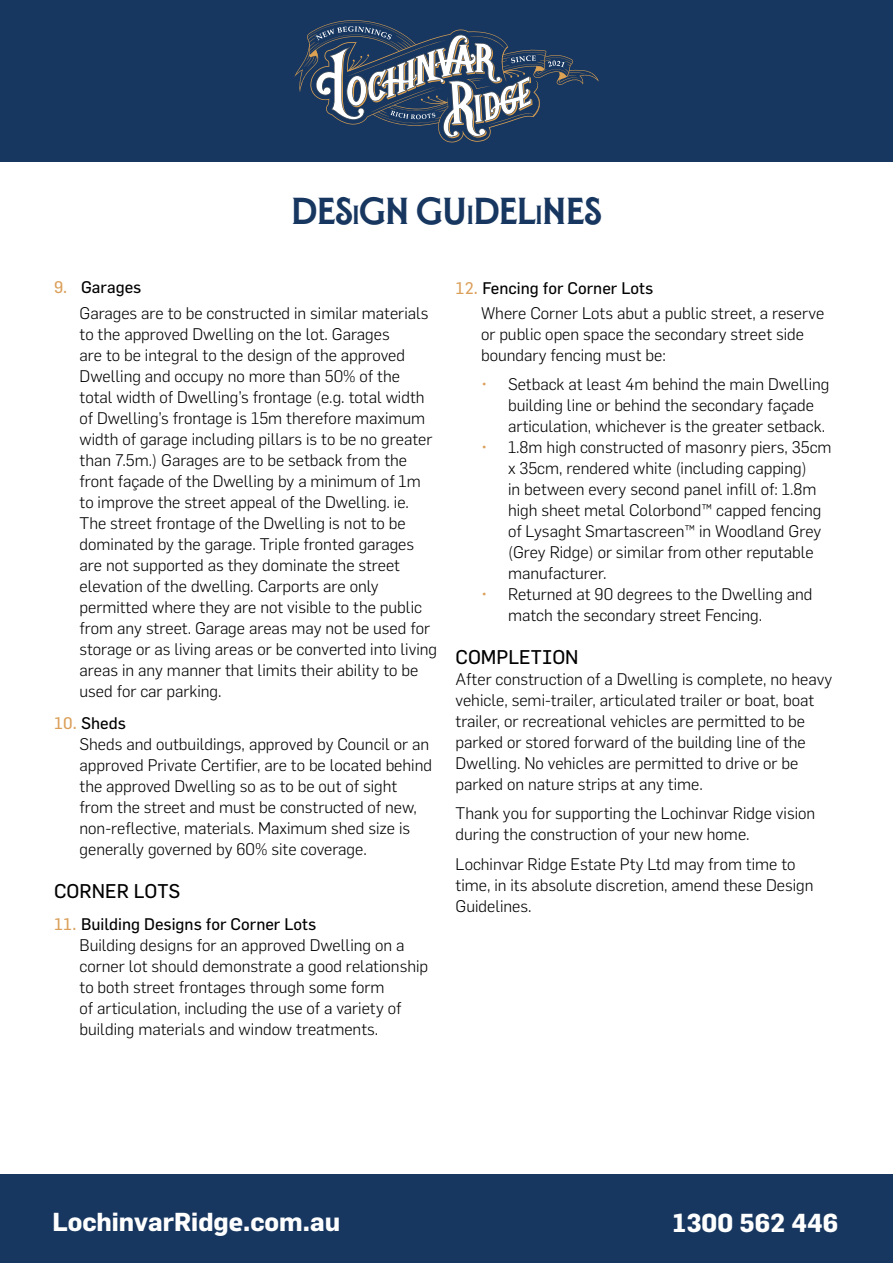
<style>
.page{position:relative;width:893px;height:1263px;background:#fff}
.page>*{position:absolute;margin:0;border:0;box-sizing:border-box;transform-origin:0 0}
.t1{font:37.5px "Montecatini Pro Stretto Ultra";color:#173760}
.t2{font:700 25.5px "Flama";color:#fff}
.t3{font:19.5px "Flama";color:#000}
.t4{font:300 16.5px/21px "Flama";color:#000}
.s1{font-size:26.25px}
.s2{font-weight:400;color:#db9f5a}
.s3{font-weight:400}
</style>
<div class="page">
<div style="left:0;top:0;width:893px;height:162px;background:#173760"></div>
<svg style="left:294px;top:20px;width:305px;height:122px"></svg>
<div style="left:0;top:1174px;width:893px;height:89px;background:#173760"></div>
<h1 class="t1" style="left:292px;top:189px;width:311px">DES<span class="s1">I</span>GN GU<span class="s1">I</span>DEL<span class="s1">I</span>NES</h1>
<p class="t4" style="left:80px;top:274px;width:350px;line-height:25.2px;text-indent:-26px"><span class="s2">9.</span> <span class="s3">Garages<br></span>Garages are to be constructed in similar materials</p>
<p class="t4" style="left:80px;top:322px;width:359px">to the approved Dwelling on the lot. Garages<br>are to be integral to the design of the approved Dwelling and occupy no more than 50% of the total width of Dwelling’s frontage (e.g. total width of Dwelling’s frontage is 15m therefore maximum width of garage including pillars is to be no greater than 7.5m.) Garages are to be setback from the front façade of the Dwelling by a minimum of 1m to improve the street appeal of the Dwelling. ie.<br>The street frontage of the Dwelling is not to be dominated by the garage. Triple fronted garages are not supported as they dominate the street elevation of the dwelling. Carports are only permitted where they are not visible to the public from any street. Garage areas may not be used for storage or as living areas or be converted into living areas in any manner that limits their ability to be used for car parking.</p>
<p class="t4" style="left:80px;top:712px;width:354px;text-indent:-26px"><span class="s2">10.</span> <span class="s3">Sheds<br></span>Sheds and outbuildings, approved by Council or an approved Private Certifier, are to be located behind the approved Dwelling so as to be out of sight from the street and must be constructed of new, non-reflective, materials. Maximum shed size is generally governed by 60% site coverage.</p>
<p class="t3" style="left:54px;top:879px;width:128px">CORNER LOTS</p>
<p class="t4" style="left:80px;top:913px;width:350px;text-indent:-26px"><span class="s2">11.</span> <span class="s3">Building Designs for Corner Lots<br></span>Building designs for an approved Dwelling on a corner lot should demonstrate a good relationship to both street frontages through some form<br>of articulation, including the use of a variety of building materials and window treatments.</p>
<p class="t4" style="left:481px;top:274px;width:345px;line-height:25.2px;text-indent:-26px"><span class="s2">12.</span> <span class="s3">Fencing for Corner Lots<br></span>Where Corner Lots abut a public street, a reserve</p>
<p class="t4" style="left:481px;top:322px;width:325px">or public open space the secondary street side boundary fencing must be:</p>
<p class="t4" style="left:508px;top:373px;width:323px;text-indent:-27px"><span class="s2">•</span> Setback at least 4m behind the main Dwelling building line or behind the secondary façade articulation, whichever is the greater setback.</p>
<p class="t4" style="left:508px;top:436px;width:325px;text-indent:-27px"><span class="s2">•</span> 1.8m high constructed of masonry piers, 35cm x 35cm, rendered white (including capping)<br>in between every second panel infill of: 1.8m high sheet metal Colorbond™ capped fencing of Lysaght Smartascreen™ in Woodland Grey (Grey Ridge) or similar from other reputable manufacturer.</p>
<p class="t4" style="left:508px;top:583px;width:306px;text-indent:-27px"><span class="s2">•</span> Returned at 90 degrees to the Dwelling and match the secondary street Fencing.</p>
<p class="t3" style="left:455px;top:645px;width:125px">COMPLETION</p>
<p class="t4" style="left:455px;top:667px;width:378px">After construction of a Dwelling is complete, no heavy vehicle, semi-trailer, articulated trailer or boat, boat trailer, or recreational vehicles are permitted to be parked or stored forward of the building line of the Dwelling. No vehicles are permitted to drive or be parked on nature strips at any time.</p>
<p class="t4" style="left:455px;top:802px;width:361px">Thank you for supporting the Lochinvar Ridge vision during the construction of your new home.</p>
<p class="t4" style="left:455px;top:852px;width:359px">Lochinvar Ridge Estate Pty Ltd may from time to time, in its absolute discretion, amend these Design<br>Guidelines.</p>
<h2 class="t2" style="left:52px;top:1206px;width:289px">LochinvarRidge.com.au</h2>
<h2 class="t2" style="left:672px;top:1207px;width:168px">1300 562 446<sub>5</sub></h2>
</div>
